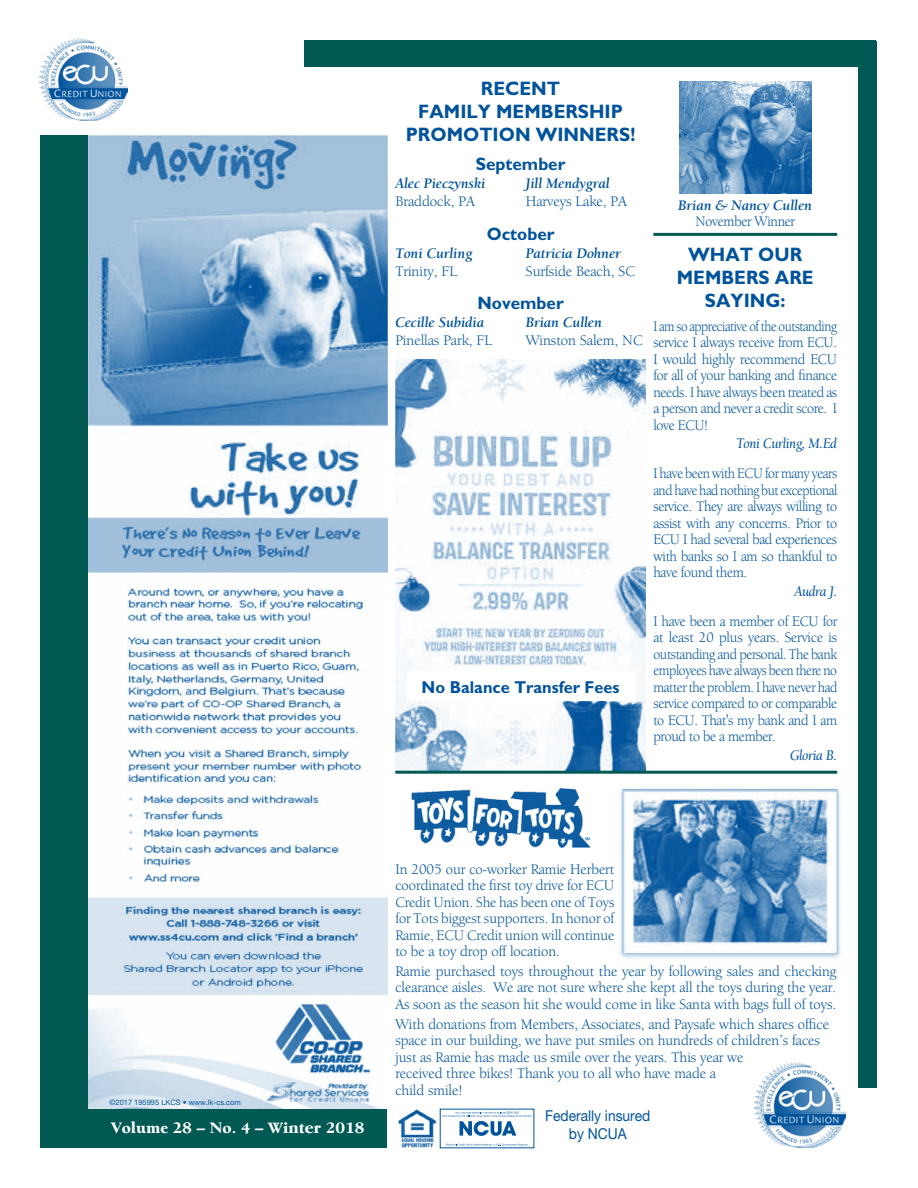
<style>
.page{position:relative;width:918px;height:1188px;background:#fff}
.page>*{position:absolute;margin:0;border:0;box-sizing:border-box;transform-origin:0 0}
.t1{font:700 19.5px/23.4px "Gill Sans";color:#00539b;text-align:center;scale:.95 1}
.t2{font:700 18px "Gill Sans";color:#00539b;scale:.95 1}
.t3{font:700 17.25px "Gill Sans";color:#00539b;scale:.95 1}
.t4{font:900 16.5px "Berkeley Oldstyle IT Cby BT";color:#fff;scale:1.05 1}
.t5{font:15px/16.5px "Berkeley Oldstyle IT Cby BT";color:#00539b;text-align:justify}
.t6{font:15px/16.5px "Berkeley Oldstyle IT Cby BT";color:#00539b;text-align:justify;scale:.95 1}
.t7{font:15px/16.5px "Berkeley Oldstyle IT Cby BT";color:#00539b;text-align:justify;scale:.93 1}
.t8{font:15px/16.5px "Berkeley Oldstyle IT Cby BT";color:#00539b;text-align:justify;scale:.9 1}
.t9{font:italic 700 15px "Berkeley Oldstyle IT Cby BT";color:#00539b}
.t10{font:15px "Berkeley Oldstyle IT Cby BT Med Ital";letter-spacing:-.02em;color:#00539b;scale:.95 1}
.t11{font:15px/18px "Helvetica Neue";color:#00539b;text-align:center;scale:.92 1}
.t12{font:15px "Berkeley Oldstyle IT Cby BT";letter-spacing:-.02em;color:#00539b;scale:.95 1}
.t13{font:7.5px "Helvetica Neue";color:#00539b}
.s1{font-family:"Garamond IT Cby BT";font-weight:700}
</style>
<div class="page">
<img style="left:619px;top:788px;width:221px;height:171px">
<img style="left:88px;top:135px;width:299px;height:974px">
<div style="left:304px;top:40px;width:572px;height:28px;background:#005953"></div>
<div style="left:40px;top:135px;width:48px;height:1013px;background:#005953"></div>
<div style="left:85px;top:1109px;width:302px;height:39px;background:#005953"></div>
<div style="left:858px;top:41px;width:19px;height:1047px;background:#005953"></div>
<img style="left:40px;top:39px;width:88px;height:82px">
<img style="left:754px;top:1063px;width:91px;height:84px">
<img style="left:398px;top:1109px;width:39px;height:39px">
<svg style="left:446px;top:1144px;width:82px;height:2px"></svg>
<svg style="left:442px;top:1111px;width:90px;height:25px"></svg>
<img style="left:395px;top:359px;width:251px;height:412px">
<div style="left:407px;top:672px;width:227px;height:29px;background:#fff"></div>
<hr style="left:395px;top:771px;width:442px;height:3px;background:#005953">
<hr style="left:653px;top:233px;width:184px;height:3px;background:#005953">
<img style="left:411px;top:788px;width:180px;height:60px">
<img style="left:679px;top:81px;width:133px;height:112px">
<h1 class="t1" style="left:406px;top:76px;width:243px">RECENT<br>FAMILY MEMBERSHIP<br>PROMOTION WINNERS!</h1>
<p class="t2" style="left:476px;top:153px;width:96px">September</p>
<p class="t9" style="left:395px;top:174px;width:92px">Alec Pieczynski</p>
<p class="t9" style="left:526px;top:174px;width:86px">Jill Mendygral</p>
<p class="t5" style="left:395px;top:193px;width:81px">Braddock, PA</p>
<p class="t5" style="left:526px;top:193px;width:103px">Harveys Lake, PA</p>
<p class="t2" style="left:487px;top:223px;width:73px">October</p>
<p class="t9" style="left:395px;top:244px;width:79px">Toni Curling</p>
<p class="t9" style="left:526px;top:244px;width:97px">Patricia Dohner</p>
<p class="t5" style="left:395px;top:262px;width:63px">Trinity, FL</p>
<p class="t5" style="left:526px;top:262px;width:111px">Surfside Beach, SC</p>
<p class="t2" style="left:478px;top:293px;width:92px">November</p>
<p class="t9" style="left:395px;top:313px;width:91px">Cecille Subidia</p>
<p class="t9" style="left:526px;top:313px;width:78px">Brian Cullen</p>
<p class="t5" style="left:395px;top:332px;width:98px">Pinellas Park, FL</p>
<p class="t5" style="left:526px;top:332px;width:118px">Winston Salem, NC</p>
<p class="t3" style="left:422px;top:677px;width:210px">No Balance Transfer Fees</p>
<p class="t9" style="left:678px;top:196px;width:136px">Brian &amp; Nancy Cullen</p>
<p class="t12" style="left:696px;top:213px;width:106px">November Winner</p>
<h1 class="t1" style="left:677px;top:242px;width:146px">WHAT OUR<br>MEMBERS ARE<br>SAYING:</h1>
<p class="t8" style="left:653px;top:317px;width:206px">I am so appreciative of the outstanding service I always receive from ECU.<br>I would highly recommend ECU for all of your banking and finance needs. I have always been treated as a person and never a credit score. I love ECU!</p>
<p class="t10" style="left:736px;top:435px;width:108px">Toni Curling, M.Ed</p>
<p class="t7" style="left:653px;top:465px;width:199px">I have been with ECU for many years and have had nothing but exceptional service. They are always willing to assist with any concerns. Prior to ECU I had several bad experiences with banks so I am so thankful to have found them.</p>
<p class="t10" style="left:794px;top:582px;width:47px">Audra J.</p>
<p class="t6" style="left:653px;top:613px;width:195px">I have been a member of ECU for at least 20 plus years. Service is outstanding and personal. The bank employees have always been there no matter the problem. I have never had service compared to or comparable to ECU. That's my bank and I am proud to be a member.</p>
<p class="t10" style="left:790px;top:746px;width:51px">Gloria B.</p>
<p class="t13" style="left:110px;top:1098px;width:133px">©2017 195995 LKCS • www.lk-cs.com</p>
<p class="t5" style="left:395px;top:861px;width:221px">In 2005 our co-worker Ramie Herbert coordinated the first toy drive for ECU Credit Union. She has been one of Toys for Tots biggest supporters. In honor of Ramie, ECU Credit union will continue to be a toy drop off location.</p>
<p class="t5" style="left:395px;top:963px;width:443px">Ramie purchased toys throughout the year by following sales and checking clearance aisles. We are not sure where she kept all the toys during the year.<br>As soon as the season hit she would come in like Santa with bags full of toys.</p>
<p class="t5" style="left:395px;top:1016px;width:435px;text-align:left">With donations from Members, Associates, and Paysafe which shares office space in our building, we have put smiles on hundreds of children’s faces just as Ramie has made us smile over the years. This year we<br>received three bikes! Thank you to all who have made a<br>child smile!</p>
<p class="t4" style="left:111px;top:1118px;width:243px">Volume 28 <span class="s1">–</span> No. 4 <span class="s1">– Winter 2018</span></p>
<p class="t11" style="left:545px;top:1106px;width:116px">Federally insured by NCUA</p>
</div>
